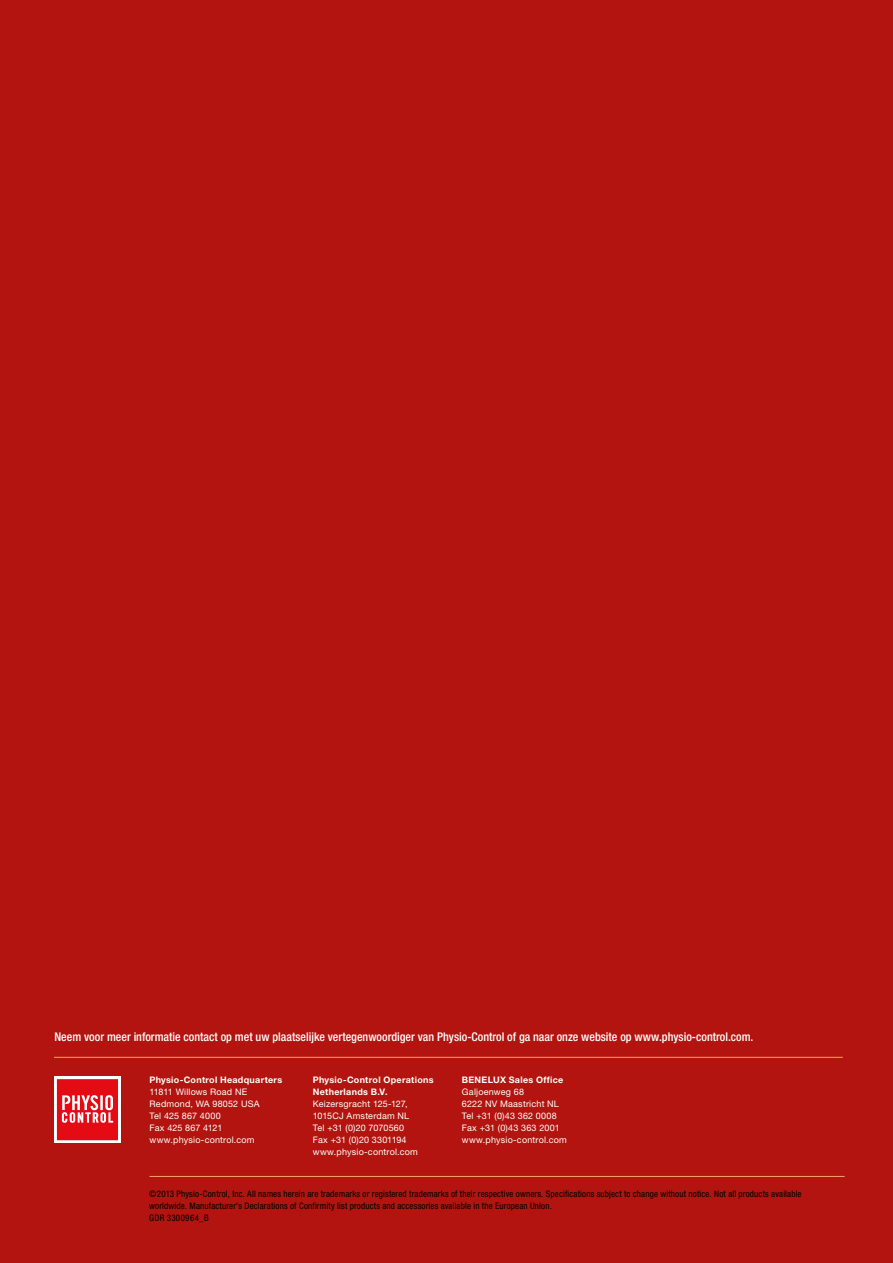
<style>
.page{position:relative;width:893px;height:1263px;background:#b4140f}
.page>*{position:absolute;margin:0;border:0;box-sizing:border-box;transform-origin:0 0}
.t1{font:500 condensed 12px "Helvetica Neue LTW1 G";color:#fff}
.t2{font:condensed 9px/12px "Helvetica Neue LTW1 G";letter-spacing:.02em;color:#000}
.t3{font:9px/12px "Helvetica Neue LTW1 G";letter-spacing:.02em;color:#fff}
.t4{font:700 9px/12px "Helvetica Neue LTW1 G";letter-spacing:.03em;color:#fff}
.t5{font:9px "Helvetica Neue LT Std";letter-spacing:.015em;color:#fff}
</style>
<div class="page">
<svg style="left:54px;top:1076px;width:67px;height:67px"></svg>
<svg style="left:57px;top:1079px;width:61px;height:61px;background:#e9363d"></svg>
<hr style="left:54px;top:1057px;width:789px;height:1px;background:#f6a45a">
<hr style="left:150px;top:1176px;width:695px;height:1px;background:#f6a665">
<h1 class="t1" style="left:54px;top:1030px;width:701px">Neem voor meer informatie contact op met uw plaatselijke vertegenwoordiger van Physio-Control of ga naar onze website op www.physio-control.com.</h1>
<p class="t4" style="left:150px;top:1074px;width:134px">Physio-Control Headquarters</p>
<p class="t5" style="left:150px;top:1086px;width:99px">11811 Willows Road NE</p>
<p class="t3" style="left:150px;top:1098px;width:111px">Redmond, WA 98052 USA<br>Tel 425 867 4000<br>Fax 425 867 4121 www.physio-control.com</p>
<p class="t4" style="left:313px;top:1074px;width:122px">Physio-Control Operations<br>Netherlands B.V.</p>
<p class="t3" style="left:313px;top:1098px;width:107px">Keizersgracht 125-127,<br>1015CJ Amsterdam NL<br>Tel +31 (0)20 7070560<br>Fax +31 (0)20 3301194 www.physio-control.com</p>
<p class="t4" style="left:462px;top:1074px;width:103px">BENELUX Sales Office</p>
<p class="t3" style="left:462px;top:1086px;width:107px">Galjoenweg 68<br>6222 NV Maastricht NL<br>Tel +31 (0)43 362 0008<br>Fax +31 (0)43 363 2001 www.physio-control.com</p>
<p class="t2" style="left:149px;top:1187px;width:654px">©2013 Physio-Control, Inc. All names herein are trademarks or registered trademarks of their respective owners. Specifications subject to change without notice. Not all products available worldwide. Manufacturer's Declarations of Confirmity list products and accessories available in the European Union.<br>GDR 3300964_B</p>
</div>
